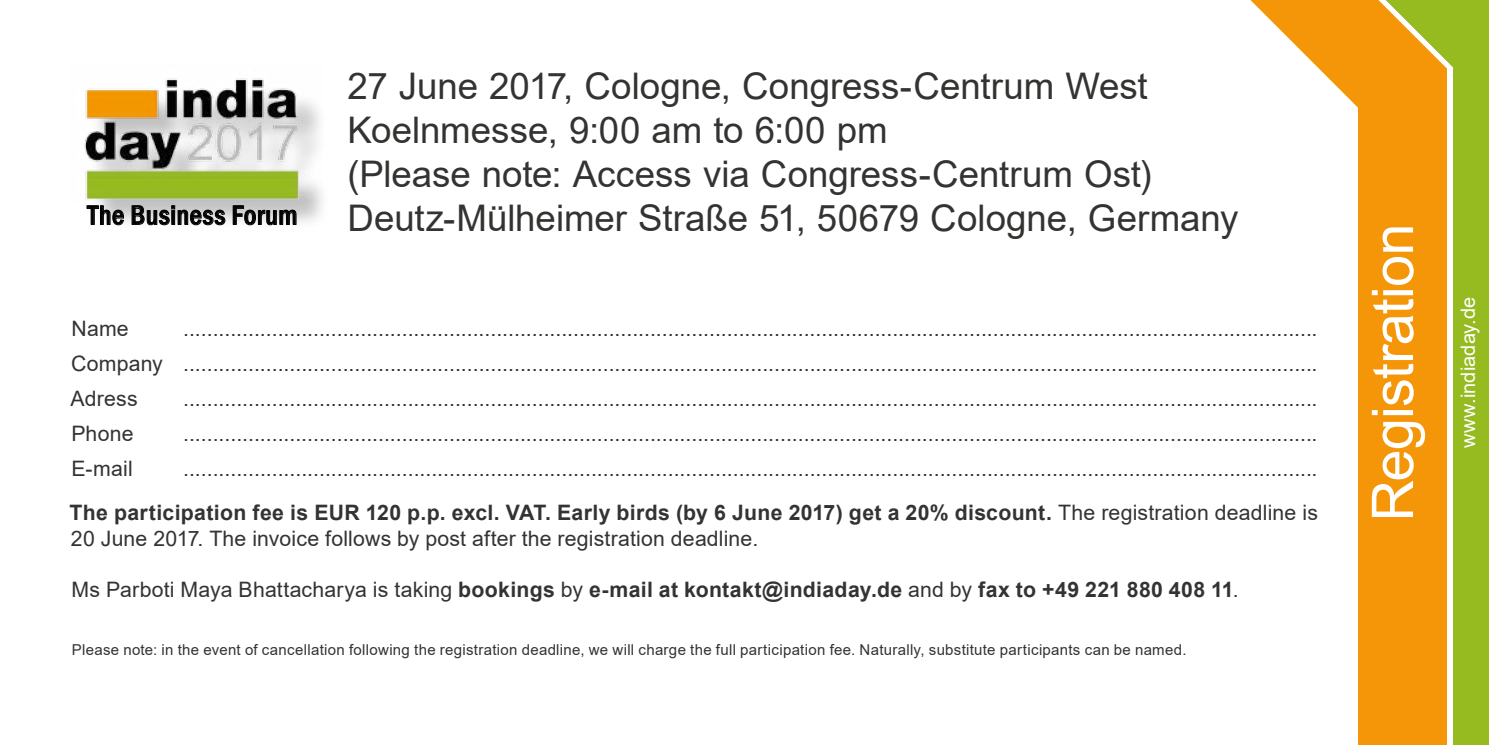
<style>
.page{position:relative;width:1489px;height:745px;background:#fff}
.page>*{position:absolute;margin:0;border:0;box-sizing:border-box;transform-origin:0 0}
.t1{font:57.5px "Arial";letter-spacing:-.01em;color:#fff}
.t2{font:36.75px/44px "Arial";color:#333332}
.t3{font:500 condensed 27.75px "Franklin Gothic";letter-spacing:.015em;color:#000}
.t4{font:21.25px/35px "Arial";letter-spacing:.01em;color:#333332;text-align:justify}
.t5{font:700 21.25px "Arial";letter-spacing:.015em;color:#333332}
.t6{font:20px "Arial";letter-spacing:.005em;color:#fff}
.t7{font:15px "Arial";letter-spacing:.02em;color:#333332}
.s1{font-weight:700}
.s2{font-weight:400}
</style>
<div class="page">
<div style="left:1357px;top:67px;width:90px;height:677px;background:#f49608"></div>
<div style="left:1452px;top:0;width:36px;height:744px;background:#96bb20"></div>
<svg style="left:1250px;top:0;width:203px;height:131px"></svg>
<div style="left:1447px;top:67px;width:5px;height:677px;background:#fff"></div>
<div style="left:89px;top:83px;width:241px;height:148px;background:#000;opacity:.24"></div>
<img style="left:84px;top:78px;width:238px;height:124px">
<svg style="left:87px;top:205px;width:37px;height:20px"></svg>
<svg style="left:132px;top:205px;width:93px;height:20px;background:#9a9a9a"></svg>
<svg style="left:233px;top:205px;width:63px;height:20px"></svg>
<h3 class="t3" style="left:88px;top:197px;width:211px">The Business Forum</h3>
<h2 class="t2" style="left:347px;top:64px;width:892px">27 June 2017, Cologne, Congress-Centrum West Koelnmesse, 9:00 am to 6:00 pm<br>(Please note: Access via Congress-Centrum Ost)<br>Deutz-Mülheimer Straße 51, 50679 Cologne, Germany</h2>
<p class="t4" style="left:71px;top:310px;width:59px">Name</p>
<p class="t4" style="left:71px;top:310px;width:1248px;text-indent:113px">................................................................................................................................................................................................<br>Company ................................................................................................................................................................................................<br>Adress</p>
<p class="t4" style="left:183px;top:380px;width:1135px">................................................................................................................................................................................................</p>
<p class="t4" style="left:71px;top:415px;width:64px">Phone</p>
<p class="t4" style="left:183px;top:415px;width:1135px">................................................................................................................................................................................................</p>
<p class="t4" style="left:71px;top:450px;width:63px">E-mail</p>
<p class="t4" style="left:69px;top:446px;width:1249px;line-height:44.2px;text-align:right">................................................................................................................................................................................................<br><span class="s1">The participation fee is EUR 120 p.p. excl. VAT. Early birds (by 6 June 2017) get a 20% discount.</span> The registration deadline is</p>
<p class="t4" style="left:71px;top:520px;width:688px">20 June 2017. The invoice follows by post after the registration deadline.</p>
<p class="t5" style="left:71px;top:574px;width:1168px"><span class="s2">Ms Parboti Maya Bhattacharya is taking</span> bookings <span class="s2">by</span> e-mail at kontakt@indiaday.de <span class="s2">and by</span> fax to +49 221 880 408 11<span class="s2">.</span></p>
<p class="t7" style="left:72px;top:638px;width:1116px">Please note: in the event of cancellation following the registration deadline, we will charge the full participation fee. Naturally, substitute participants can be named.</p>
<h1 class="t1" style="left:1352px;top:521px;width:299px;rotate:-90deg">Registration</h1>
<p class="t6" style="left:1454px;top:448px;width:153px;rotate:-90deg">www.indiaday.de</p>
</div>
